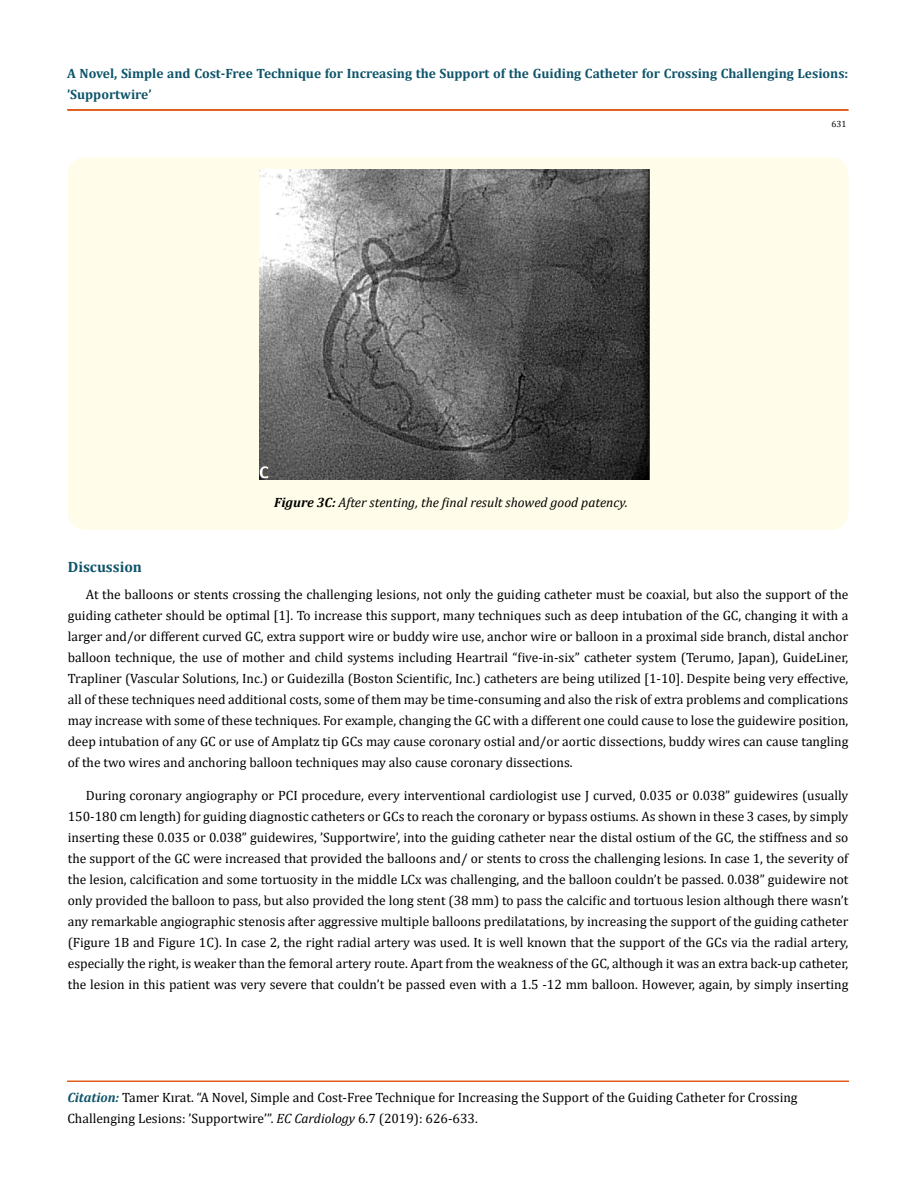
<style>
.page{position:relative;width:917px;height:1190px;background:#fff}
.page>*{position:absolute;margin:0;border:0;box-sizing:border-box;transform-origin:0 0}
.t1{font:700 15px "Cambria";color:#0e546a}
.t2{font:13.5px/21px "Cambria";color:#000;text-align:justify}
.t3{font:700 13.5px/21px "Cambria";color:#0e546a}
.t4{font:italic 13.5px "Cambria";color:#000}
.t5{font:9px "Cambria";color:#000}
.s1{font-weight:700}
.s2{font-weight:700;font-style:italic;color:#0e546a}
.s3{font-style:italic}
</style>
<div class="page">
<hr style="left:68px;top:110px;width:780px;height:1px;background:#e05d1a">
<hr style="left:68px;top:1081px;width:780px;height:1px;background:#e05d1a">
<div style="left:68px;top:157px;width:780px;height:373px;background:#fffde9;border-radius:18px"></div>
<img style="left:259px;top:169px;width:391px;height:310px">
<p class="t3" style="left:67px;top:62px;width:782px">A Novel, Simple and Cost-Free Technique for Increasing the Support of the Guiding Catheter for Crossing Challenging Lesions: ’Supportwire’</p>
<p class="t4" style="left:274px;top:492px;width:355px"><span class="s1">Figure 3C:</span> After stenting, the final result showed good patency.</p>
<p class="t5" style="left:831px;top:119px;width:16px">631</p>
<p class="t1" style="left:68px;top:556px;width:76px">Discussion</p>
<p class="t2" style="left:68px;top:583px;width:782px;text-indent:18px">At the balloons or stents crossing the challenging lesions, not only the guiding catheter must be coaxial, but also the support of the guiding catheter should be optimal [1]. To increase this support, many techniques such as deep intubation of the GC, changing it with a larger and/or different curved GC, extra support wire or buddy wire use, anchor wire or balloon in a proximal side branch, distal anchor balloon technique, the use of mother and child systems including Heartrail “five-in-six” catheter system (Terumo, Japan), GuideLiner, Trapliner (Vascular Solutions, Inc.) or Guidezilla (Boston Scientific, Inc.) catheters are being utilized [1-10]. Despite being very effective, all of these techniques need additional costs, some of them may be time-consuming and also the risk of extra problems and complications may increase with some of these techniques. For example, changing the GC with a different one could cause to lose the guidewire position, deep intubation of any GC or use of Amplatz tip GCs may cause coronary ostial and/or aortic dissections, buddy wires can cause tangling of the two wires and anchoring balloon techniques may also cause coronary dissections.</p>
<p class="t2" style="left:68px;top:784px;width:782px;text-indent:18px">During coronary angiography or PCI procedure, every interventional cardiologist use J curved, 0.035 or 0.038” guidewires (usually 150-180 cm length) for guiding diagnostic catheters or GCs to reach the coronary or bypass ostiums. As shown in these 3 cases, by simply inserting these 0.035 or 0.038” guidewires, ’Supportwire’, into the guiding catheter near the distal ostium of the GC, the stiffness and so the support of the GC were increased that provided the balloons and/ or stents to cross the challenging lesions. In case 1, the severity of the lesion, calcification and some tortuosity in the middle LCx was challenging, and the balloon couldn’t be passed. 0.038” guidewire not only provided the balloon to pass, but also provided the long stent (38 mm) to pass the calcific and tortuous lesion although there wasn’t any remarkable angiographic stenosis after aggressive multiple balloons predilatations, by increasing the support of the guiding catheter (Figure 1B and Figure 1C). In case 2, the right radial artery was used. It is well known that the support of the GCs via the radial artery, especially the right, is weaker than the femoral artery route. Apart from the weakness of the GC, although it was an extra back-up catheter, the lesion in this patient was very severe that couldn’t be passed even with a 1.5 -12 mm balloon. However, again, by simply inserting</p>
<p class="t2" style="left:67px;top:1087px;width:731px"><span class="s2">Citation:</span> Tamer Kırat. “A Novel, Simple and Cost-Free Technique for Increasing the Support of the Guiding Catheter for Crossing<br>Challenging Lesions: ’Supportwire’”. <span class="s3">EC Cardiology</span> 6.7 (2019): 626-633.</p>
</div>
